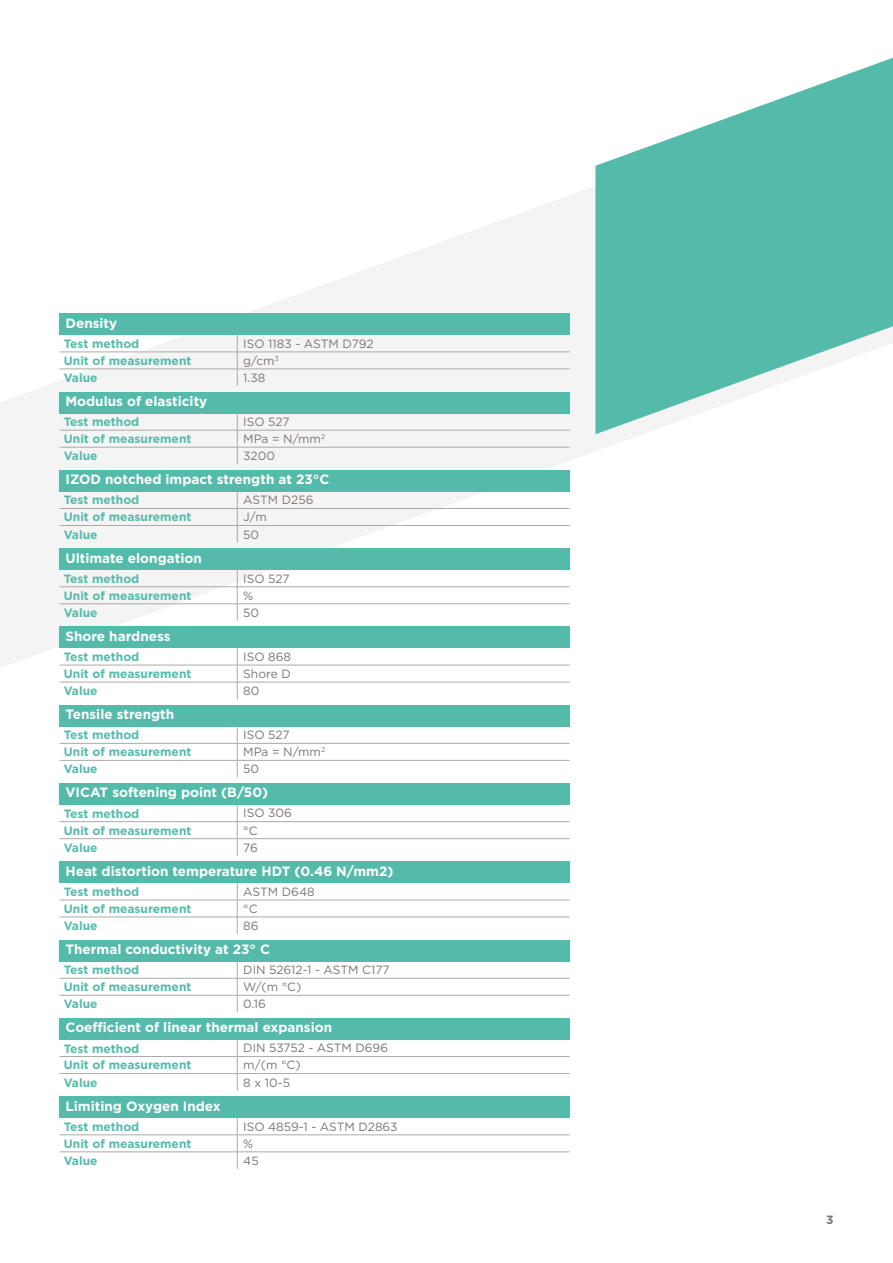
<style>
.page{position:relative;width:893px;height:1263px;background:#fff}
.page>*{position:absolute;margin:0;border:0;box-sizing:border-box;transform-origin:0 0}
.t1{font:700 13.5px "Gotham";color:#fff}
.t2{font:700 12px "Gotham";color:#54bbab}
.t3{font:12px "Gotham";color:#7a7674}
.t4{font:700 12px "Gotham";color:#7a7674}
</style>
<div class="page">
<svg style="left:0;top:187px;width:641px;height:481px;fill:#f5f4f4"></svg>
<svg style="left:595px;top:58px;width:298px;height:376px;fill:#54bbab"></svg>
<div style="left:60px;top:314px;width:510px;height:21px;background:#54bbab"></div>
<svg style="left:237px;top:335px;width:1px;height:51px"></svg>
<hr style="left:60px;top:352px;width:177px;height:1px;background:#abaaa8">
<hr style="left:237px;top:352px;width:333px;height:1px;background:#abaaa8">
<hr style="left:60px;top:369px;width:177px;height:1px;background:#abaaa8">
<hr style="left:237px;top:369px;width:333px;height:1px;background:#abaaa8">
<div style="left:60px;top:392px;width:510px;height:21px;background:#54bbab"></div>
<svg style="left:237px;top:413px;width:1px;height:51px"></svg>
<hr style="left:60px;top:430px;width:177px;height:1px;background:#abaaa8">
<hr style="left:237px;top:430px;width:333px;height:1px;background:#abaaa8">
<hr style="left:60px;top:447px;width:177px;height:1px;background:#abaaa8">
<hr style="left:237px;top:447px;width:333px;height:1px;background:#abaaa8">
<div style="left:60px;top:470px;width:510px;height:21px;background:#54bbab"></div>
<svg style="left:237px;top:491px;width:1px;height:51px"></svg>
<hr style="left:60px;top:508px;width:177px;height:1px;background:#abaaa8">
<hr style="left:237px;top:508px;width:333px;height:1px;background:#abaaa8">
<hr style="left:60px;top:525px;width:177px;height:1px;background:#abaaa8">
<hr style="left:237px;top:525px;width:333px;height:1px;background:#abaaa8">
<div style="left:60px;top:548px;width:510px;height:22px;background:#54bbab"></div>
<svg style="left:237px;top:570px;width:1px;height:51px"></svg>
<hr style="left:60px;top:586px;width:177px;height:1px;background:#abaaa8">
<hr style="left:237px;top:586px;width:333px;height:1px;background:#abaaa8">
<hr style="left:60px;top:603px;width:177px;height:1px;background:#abaaa8">
<hr style="left:237px;top:603px;width:333px;height:1px;background:#abaaa8">
<div style="left:60px;top:627px;width:510px;height:21px;background:#54bbab"></div>
<svg style="left:237px;top:648px;width:1px;height:51px"></svg>
<hr style="left:60px;top:665px;width:177px;height:1px;background:#abaaa8">
<hr style="left:237px;top:665px;width:333px;height:1px;background:#abaaa8">
<hr style="left:60px;top:682px;width:177px;height:1px;background:#abaaa8">
<hr style="left:237px;top:682px;width:333px;height:1px;background:#abaaa8">
<div style="left:60px;top:705px;width:510px;height:21px;background:#54bbab"></div>
<svg style="left:237px;top:726px;width:1px;height:51px"></svg>
<hr style="left:60px;top:743px;width:177px;height:1px;background:#abaaa8">
<hr style="left:237px;top:743px;width:333px;height:1px;background:#abaaa8">
<hr style="left:60px;top:760px;width:177px;height:1px;background:#abaaa8">
<hr style="left:237px;top:760px;width:333px;height:1px;background:#abaaa8">
<div style="left:60px;top:783px;width:510px;height:22px;background:#54bbab"></div>
<svg style="left:237px;top:805px;width:1px;height:51px"></svg>
<hr style="left:60px;top:821px;width:177px;height:1px;background:#abaaa8">
<hr style="left:237px;top:821px;width:333px;height:1px;background:#abaaa8">
<hr style="left:60px;top:838px;width:177px;height:1px;background:#abaaa8">
<hr style="left:237px;top:838px;width:333px;height:1px;background:#abaaa8">
<div style="left:60px;top:862px;width:510px;height:21px;background:#54bbab"></div>
<svg style="left:237px;top:883px;width:1px;height:51px"></svg>
<hr style="left:60px;top:900px;width:177px;height:1px;background:#abaaa8">
<hr style="left:237px;top:900px;width:333px;height:1px;background:#abaaa8">
<hr style="left:60px;top:917px;width:177px;height:1px;background:#abaaa8">
<hr style="left:237px;top:917px;width:333px;height:1px;background:#abaaa8">
<div style="left:60px;top:940px;width:510px;height:21px;background:#54bbab"></div>
<svg style="left:237px;top:961px;width:1px;height:51px"></svg>
<hr style="left:60px;top:978px;width:177px;height:1px;background:#abaaa8">
<hr style="left:237px;top:978px;width:333px;height:1px;background:#abaaa8">
<hr style="left:60px;top:995px;width:177px;height:1px;background:#abaaa8">
<hr style="left:237px;top:995px;width:333px;height:1px;background:#abaaa8">
<div style="left:60px;top:1018px;width:510px;height:21px;background:#54bbab"></div>
<svg style="left:237px;top:1039px;width:1px;height:51px"></svg>
<hr style="left:60px;top:1056px;width:177px;height:1px;background:#abaaa8">
<hr style="left:237px;top:1056px;width:333px;height:1px;background:#abaaa8">
<hr style="left:60px;top:1073px;width:177px;height:1px;background:#abaaa8">
<hr style="left:237px;top:1073px;width:333px;height:1px;background:#abaaa8">
<div style="left:60px;top:1096px;width:510px;height:22px;background:#54bbab"></div>
<svg style="left:237px;top:1118px;width:1px;height:51px"></svg>
<hr style="left:60px;top:1134px;width:177px;height:1px;background:#abaaa8">
<hr style="left:237px;top:1134px;width:333px;height:1px;background:#abaaa8">
<hr style="left:60px;top:1151px;width:177px;height:1px;background:#abaaa8">
<hr style="left:237px;top:1151px;width:333px;height:1px;background:#abaaa8">
<p class="t1" style="left:66px;top:314px;width:53px">Density</p>
<p class="t2" style="left:64px;top:336px;width:77px">Test method</p>
<p class="t3" style="left:243px;top:336px;width:132px">ISO 1183 - ASTM D792</p>
<p class="t2" style="left:64px;top:353px;width:129px">Unit of measurement</p>
<p class="t3" style="left:243px;top:353px;width:37px">g/cm<sup>3</sup></p>
<p class="t2" style="left:64px;top:370px;width:35px">Value</p>
<p class="t3" style="left:243px;top:370px;width:24px">1.38</p>
<p class="t1" style="left:66px;top:392px;width:143px">Modulus of elasticity</p>
<p class="t2" style="left:64px;top:414px;width:77px">Test method</p>
<p class="t3" style="left:243px;top:414px;width:48px">ISO 527</p>
<p class="t2" style="left:64px;top:431px;width:129px">Unit of measurement</p>
<p class="t3" style="left:243px;top:431px;width:83px">MPa = N/mm<sup>2</sup></p>
<p class="t2" style="left:64px;top:448px;width:35px">Value</p>
<p class="t3" style="left:243px;top:448px;width:33px">3200</p>
<p class="t1" style="left:66px;top:471px;width:265px">IZOD notched impact strength at 23°C</p>
<p class="t2" style="left:64px;top:492px;width:77px">Test method</p>
<p class="t3" style="left:243px;top:492px;width:72px">ASTM D256</p>
<p class="t2" style="left:64px;top:509px;width:129px">Unit of measurement</p>
<p class="t3" style="left:243px;top:509px;width:25px">J/m</p>
<p class="t2" style="left:64px;top:526px;width:35px">Value</p>
<p class="t3" style="left:243px;top:527px;width:17px">50</p>
<p class="t1" style="left:66px;top:549px;width:138px">Ultimate elongation</p>
<p class="t2" style="left:64px;top:571px;width:77px">Test method</p>
<p class="t3" style="left:243px;top:571px;width:48px">ISO 527</p>
<p class="t2" style="left:64px;top:587px;width:129px">Unit of measurement</p>
<p class="t3" style="left:243px;top:588px;width:12px">%</p>
<p class="t2" style="left:64px;top:605px;width:35px">Value</p>
<p class="t3" style="left:243px;top:605px;width:17px">50</p>
<p class="t1" style="left:66px;top:627px;width:106px">Shore hardness</p>
<p class="t2" style="left:64px;top:649px;width:77px">Test method</p>
<p class="t3" style="left:243px;top:649px;width:49px">ISO 868</p>
<p class="t2" style="left:64px;top:666px;width:129px">Unit of measurement</p>
<p class="t3" style="left:243px;top:666px;width:49px">Shore D</p>
<p class="t2" style="left:64px;top:683px;width:35px">Value</p>
<p class="t3" style="left:243px;top:683px;width:18px">80</p>
<p class="t1" style="left:66px;top:705px;width:110px">Tensile strength</p>
<p class="t2" style="left:64px;top:727px;width:77px">Test method</p>
<p class="t3" style="left:243px;top:727px;width:48px">ISO 527</p>
<p class="t2" style="left:64px;top:744px;width:129px">Unit of measurement</p>
<p class="t3" style="left:243px;top:744px;width:83px">MPa = N/mm<sup>2</sup></p>
<p class="t2" style="left:64px;top:761px;width:35px">Value</p>
<p class="t3" style="left:243px;top:761px;width:17px">50</p>
<p class="t1" style="left:66px;top:784px;width:204px">VICAT softening point (B/50)</p>
<p class="t2" style="left:64px;top:805px;width:77px">Test method</p>
<p class="t3" style="left:243px;top:805px;width:50px">ISO 306</p>
<p class="t2" style="left:64px;top:822px;width:129px">Unit of measurement</p>
<p class="t3" style="left:243px;top:823px;width:16px">°C</p>
<p class="t2" style="left:64px;top:839px;width:35px">Value</p>
<p class="t3" style="left:243px;top:840px;width:16px">76</p>
<p class="t1" style="left:66px;top:862px;width:329px">Heat distortion temperature HDT (0.46 N/mm2)</p>
<p class="t2" style="left:64px;top:884px;width:77px">Test method</p>
<p class="t3" style="left:243px;top:884px;width:73px">ASTM D648</p>
<p class="t2" style="left:64px;top:901px;width:129px">Unit of measurement</p>
<p class="t3" style="left:243px;top:901px;width:16px">°C</p>
<p class="t2" style="left:64px;top:918px;width:35px">Value</p>
<p class="t3" style="left:243px;top:918px;width:17px">86</p>
<p class="t1" style="left:66px;top:940px;width:206px">Thermal conductivity at 23° C</p>
<p class="t2" style="left:64px;top:962px;width:77px">Test method</p>
<p class="t3" style="left:243px;top:962px;width:148px">DIN 52612-1 - ASTM C177</p>
<p class="t2" style="left:64px;top:979px;width:129px">Unit of measurement</p>
<p class="t3" style="left:243px;top:979px;width:59px">W/(m °C)</p>
<p class="t2" style="left:64px;top:996px;width:35px">Value</p>
<p class="t3" style="left:243px;top:996px;width:24px">0.16</p>
<p class="t1" style="left:66px;top:1019px;width:268px">Coefficient of linear thermal expansion</p>
<p class="t2" style="left:64px;top:1040px;width:77px">Test method</p>
<p class="t3" style="left:243px;top:1040px;width:146px">DIN 53752 - ASTM D696</p>
<p class="t2" style="left:64px;top:1057px;width:129px">Unit of measurement</p>
<p class="t3" style="left:243px;top:1057px;width:59px">m/(m °C)</p>
<p class="t2" style="left:64px;top:1074px;width:35px">Value</p>
<p class="t3" style="left:243px;top:1074px;width:48px">8 x 10-5</p>
<p class="t1" style="left:66px;top:1097px;width:157px">Limiting Oxygen Index</p>
<p class="t2" style="left:64px;top:1118px;width:77px">Test method</p>
<p class="t3" style="left:243px;top:1119px;width:156px">ISO 4859-1 - ASTM D2863</p>
<p class="t2" style="left:64px;top:1135px;width:129px">Unit of measurement</p>
<p class="t3" style="left:243px;top:1136px;width:12px">%</p>
<p class="t2" style="left:64px;top:1152px;width:35px">Value</p>
<p class="t3" style="left:243px;top:1153px;width:17px">45</p>
<p class="t4" style="left:826px;top:1212px;width:9px">3</p>
</div>
